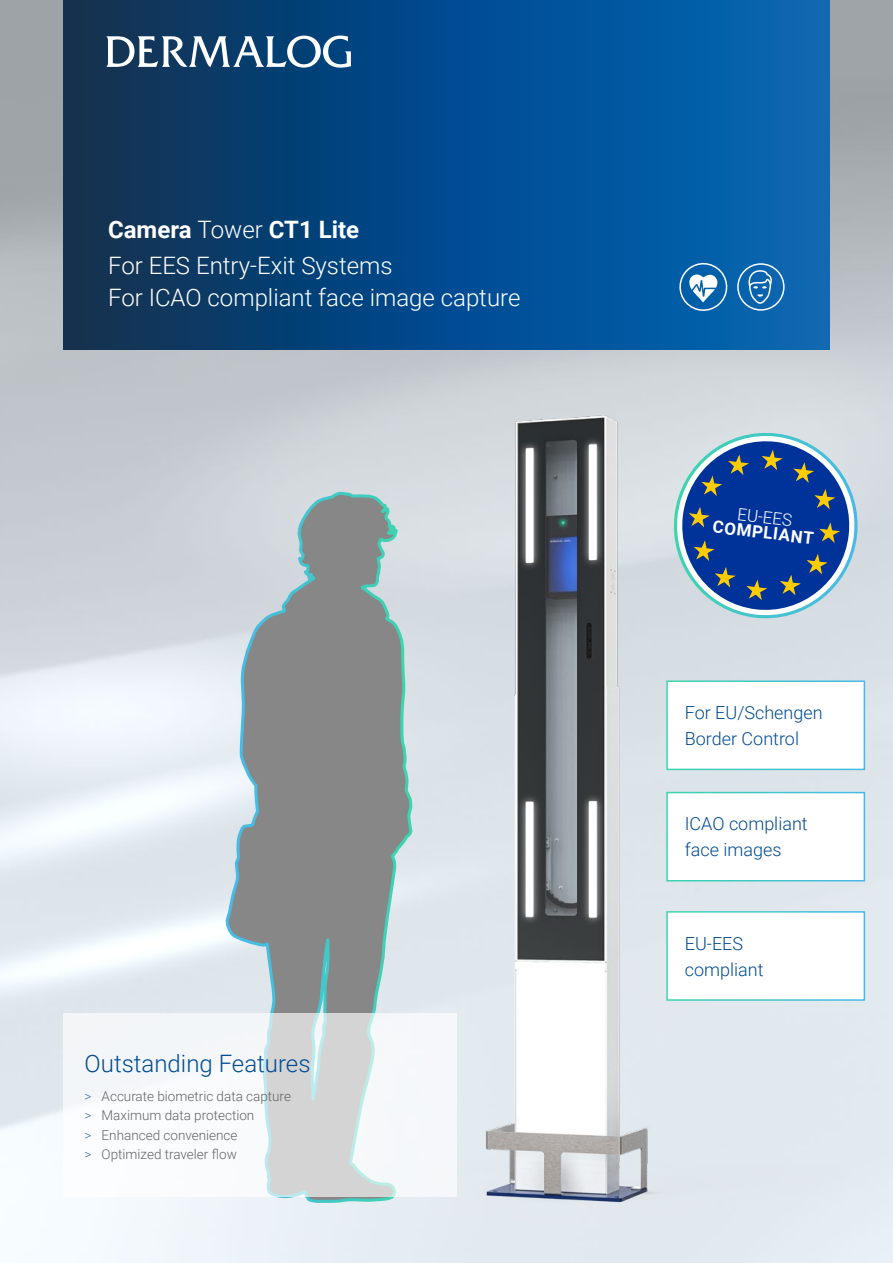
<style>
.page{position:relative;width:893px;height:1263px;background:#fff}
.page>*{position:absolute;margin:0;border:0;box-sizing:border-box;transform-origin:0 0}
.t1{font:300 24px/35.7px "Roboto";color:#fff}
.t2{font:300 24px "Roboto";color:#004b93}
.t3{font:300 18px/25.8px "Roboto";color:#004b93}
.t4{font:700 16.95px "Roboto";color:#fff}
.t5{font:300 16.95px "Roboto";color:#fff}
.t6{font:300 13.5px/19.5px "Roboto";color:#646363}
.s1{font-weight:700}
.s2{color:#496ead}
</style>
<div class="page">
<img style="left:0;top:0;width:893px;height:1263px">
<img style="left:414px;top:316px;width:433px;height:947px">
<svg style="left:224px;top:491px;width:191px;height:713px;background:#9da4a6"></svg>
<svg style="left:665px;top:424px;width:201px;height:198px;background:#6686b4"></svg>
<svg style="left:64px;top:0;width:765px;height:350px;background:#054b88"></svg>
<svg style="left:64px;top:1013px;width:393px;height:183px;fill:#f5f7fa"></svg>
<svg style="left:106px;top:36px;width:245px;height:32px"></svg>
<div style="left:667px;top:681px;width:197px;height:88px;background:#fff"></div>
<div style="left:666px;top:680px;width:199px;height:90px;border:2px solid #fff"></div>
<div style="left:667px;top:792px;width:197px;height:89px;background:#fff"></div>
<div style="left:666px;top:792px;width:199px;height:89px;border:2px solid #fff"></div>
<div style="left:667px;top:912px;width:197px;height:88px;background:#fff"></div>
<div style="left:666px;top:911px;width:199px;height:90px;border:2px solid #fff"></div>
<svg style="left:679px;top:263px;width:48px;height:48px"></svg>
<div style="left:737px;top:263px;width:48px;height:48px;border:1px solid #fff;border-radius:50%"></div>
<svg style="left:748px;top:269px;width:24px;height:36px"></svg>
<h1 class="t1" style="left:108px;top:211px;width:286px"><span class="s1">Camera</span> Tower <span class="s1">CT1 Lite<br></span>For EES Entry-Exit Systems</h1>
<h1 class="t1" style="left:108px;top:278px;width:414px">For ICAO compliant face image capture</h1>
<h1 class="t2" style="left:85px;top:1046px;width:227px">Outstanding Features</h1>
<p class="t6" style="left:85px;top:1086px;width:208px"><span class="s2">&gt;</span> Accurate biometric data capture <span class="s2">&gt;</span> Maximum data protection<br><span class="s2">&gt;</span> Enhanced convenience<br><span class="s2">&gt;</span> Optimized traveler flow</p>
<p class="t5" style="left:739px;top:502px;width:57px;rotate:7deg">EU-EES</p>
<p class="t4" style="left:714px;top:514px;width:103px;rotate:7deg">COMPLIANT</p>
<h2 class="t3" style="left:685px;top:699px;width:139px">For EU/Schengen<br>Border Control</h2>
<h2 class="t3" style="left:685px;top:810px;width:124px">ICAO compliant face images</h2>
<h2 class="t3" style="left:685px;top:930px;width:80px">EU-EES compliant</h2>
</div>
